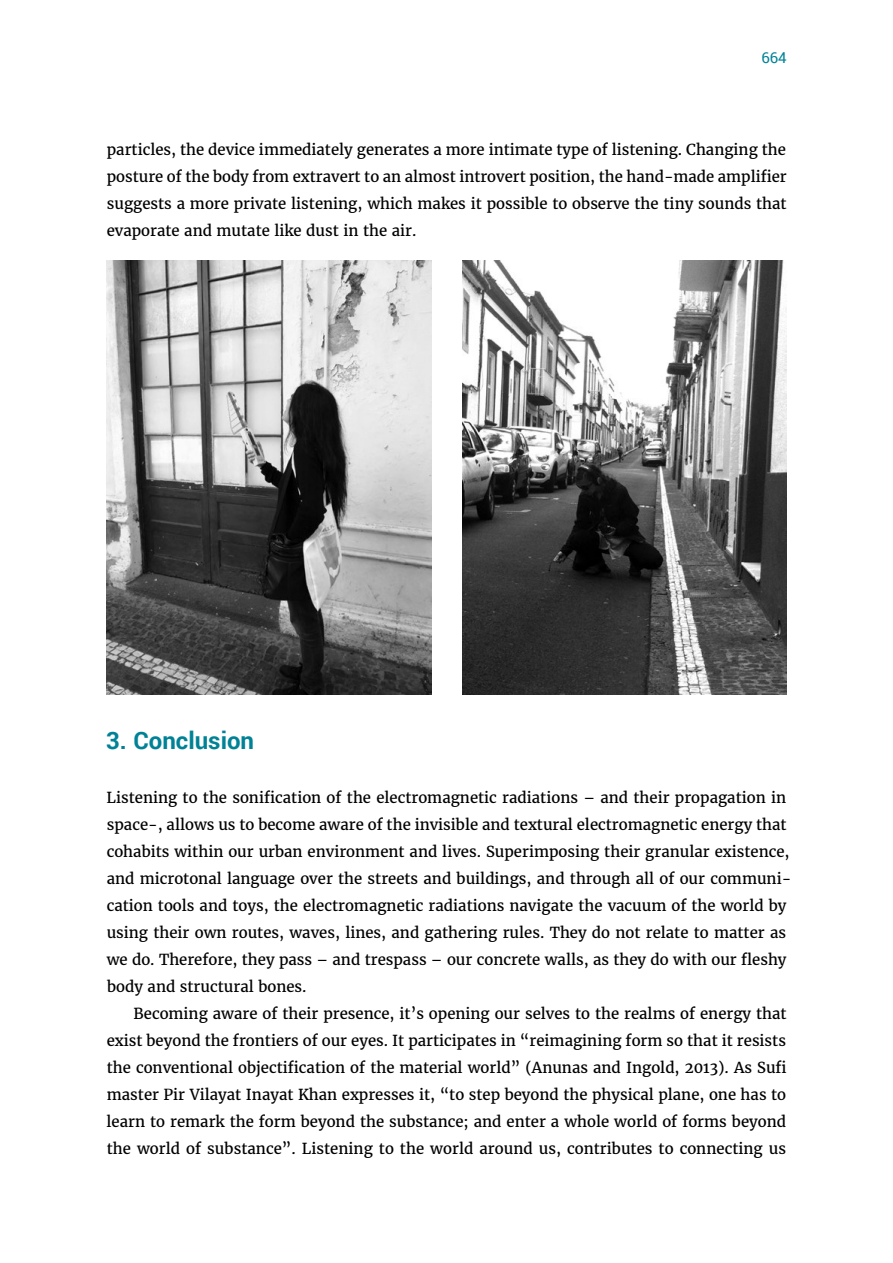
<style>
.page{position:relative;width:893px;height:1263px;background:#fff}
.page>*{position:absolute;margin:0;border:0;box-sizing:border-box;transform-origin:0 0}
.t1{font:700 24px "Roboto";color:#008296}
._1º_Parágrafo{font:15px/27px "Merriweather";color:#000;text-align:justify}
.Texto_corrido{font:15px/27px "Merriweather";color:#000;text-align:justify}
.t2{font:15px "Roboto";color:#008296}
</style>
<div class="page">
<img style="left:106px;top:261px;width:326px;height:434px">
<img style="left:463px;top:261px;width:324px;height:434px">
<p class="t2" style="left:761px;top:47px;width:27px">664</p>
<p class="_1º_Parágrafo" style="left:107px;top:135px;width:682px">particles, the device immediately generates a more intimate type of listening. Changing the posture of the body from extravert to an almost introvert position, the hand-made amplifier suggests a more private listening, which makes it possible to observe the tiny sounds that evaporate and mutate like dust in the air.</p>
<p class="t1" style="left:106px;top:723px;width:150px">3. Conclusion</p>
<p class="_1º_Parágrafo" style="left:107px;top:783px;width:686px;text-align:left">Listening to the sonification of the electromagnetic radiations – and their propagation in space-, allows us to become aware of the invisible and textural electromagnetic energy that cohabits within our urban environment and lives. Superimposing their granular existence, and microtonal language over the streets and buildings, and through all of our communi&shy;cation tools and toys, the electromagnetic radiations navigate the vacuum of the world by using their own routes, waves, lines, and gathering rules. They do not relate to matter as we do. Therefore, they pass – and trespass – our concrete walls, as they do with our fleshy body and structural bones.</p>
<p class="Texto_corrido" style="left:107px;top:999px;width:682px;text-indent:27px">Becoming aware of their presence, it’s opening our selves to the realms of energy that exist beyond the frontiers of our eyes. It participates in “reimagining form so that it resists the conventional objectification of the material world” (Anunas and Ingold, 2013). As Sufi master Pir Vilayat Inayat Khan expresses it, “to step beyond the physical plane, one has to learn to remark the form beyond the substance; and enter a whole world of forms beyond the world of substance”. Listening to the world around us, contributes to connecting us</p>
</div>
